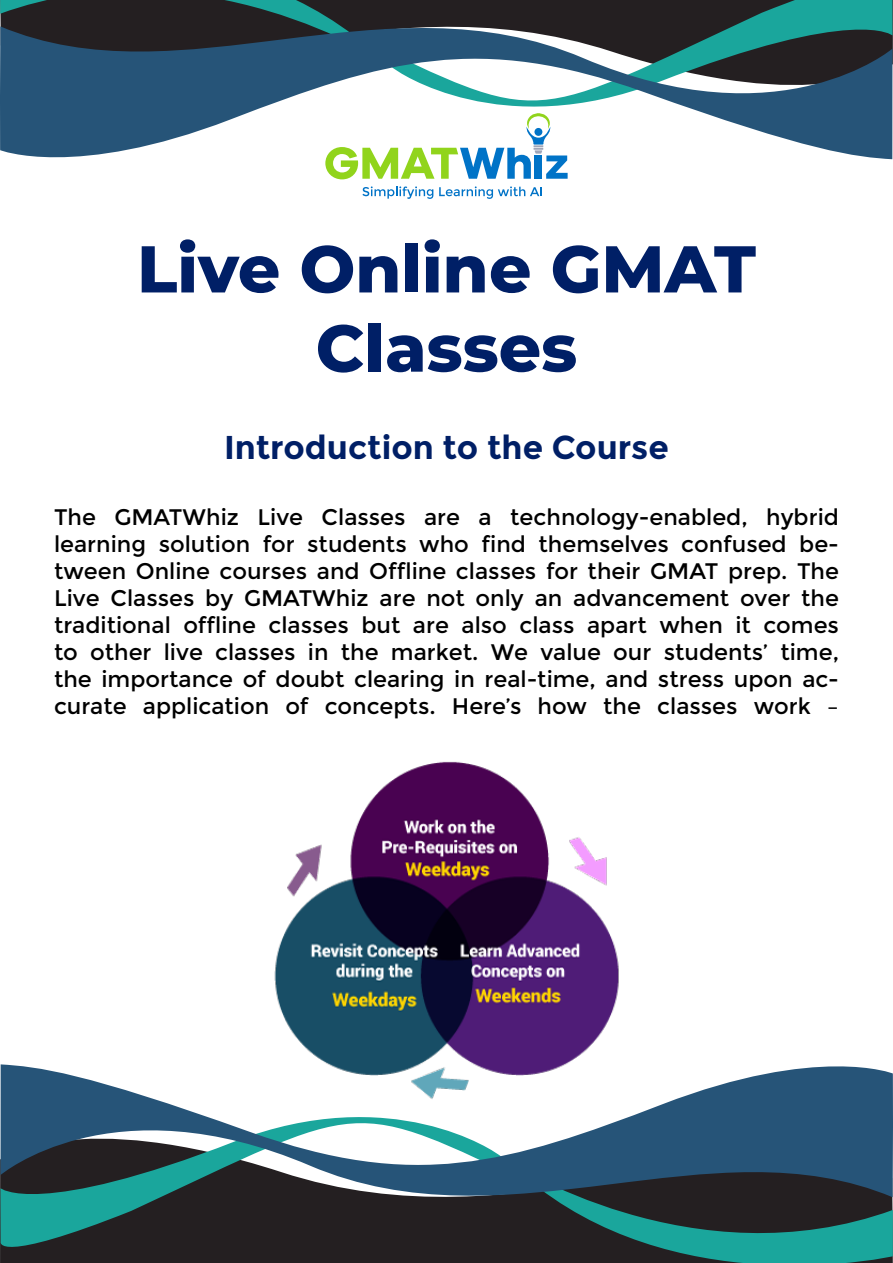
<style>
.page{position:relative;width:893px;height:1263px;background:#fff}
.page>*{position:absolute;margin:0;border:0;box-sizing:border-box;transform-origin:0 0}
.t1{font:800 66px/79.2px "Montserrat";color:#001f66;text-align:center}
.t2{font:700 33px "Montserrat";color:#001f66}
.t3{font:22.5px/27px "Montserrat";color:#000;text-align:justify}
</style>
<div class="page">
<img style="left:274px;top:761px;width:345px;height:283px">
<svg style="left:0;top:1250px;width:893px;height:13px;background:#213a3a"></svg>
<svg style="left:0;top:1044px;width:893px;height:206px"></svg>
<svg style="left:0;top:0;width:892px;height:160px"></svg>
<svg style="left:325px;top:113px;width:243px;height:66px"></svg>
<svg style="left:362px;top:186px;width:71px;height:13px"></svg>
<svg style="left:439px;top:186px;width:103px;height:13px"></svg>
<h1 class="t1" style="left:137px;top:226px;width:620px">Live Online GMAT<br>Classes</h1>
<h2 class="t2" style="left:224px;top:428px;width:446px">Introduction to the Course</h2>
<p class="t3" style="left:54px;top:503px;width:786px">The GMATWhiz Live Classes are a technology-enabled, hybrid learning solution for students who find themselves confused be&shy;tween Online courses and Offline classes for their GMAT prep. The Live Classes by GMATWhiz are not only an advancement over the traditional offline classes but are also class apart when it comes to other live classes in the market. We value our students’ time, the importance of doubt clearing in real-time, and stress upon ac&shy;curate application of concepts. Here’s how the classes work –</p>
</div>
